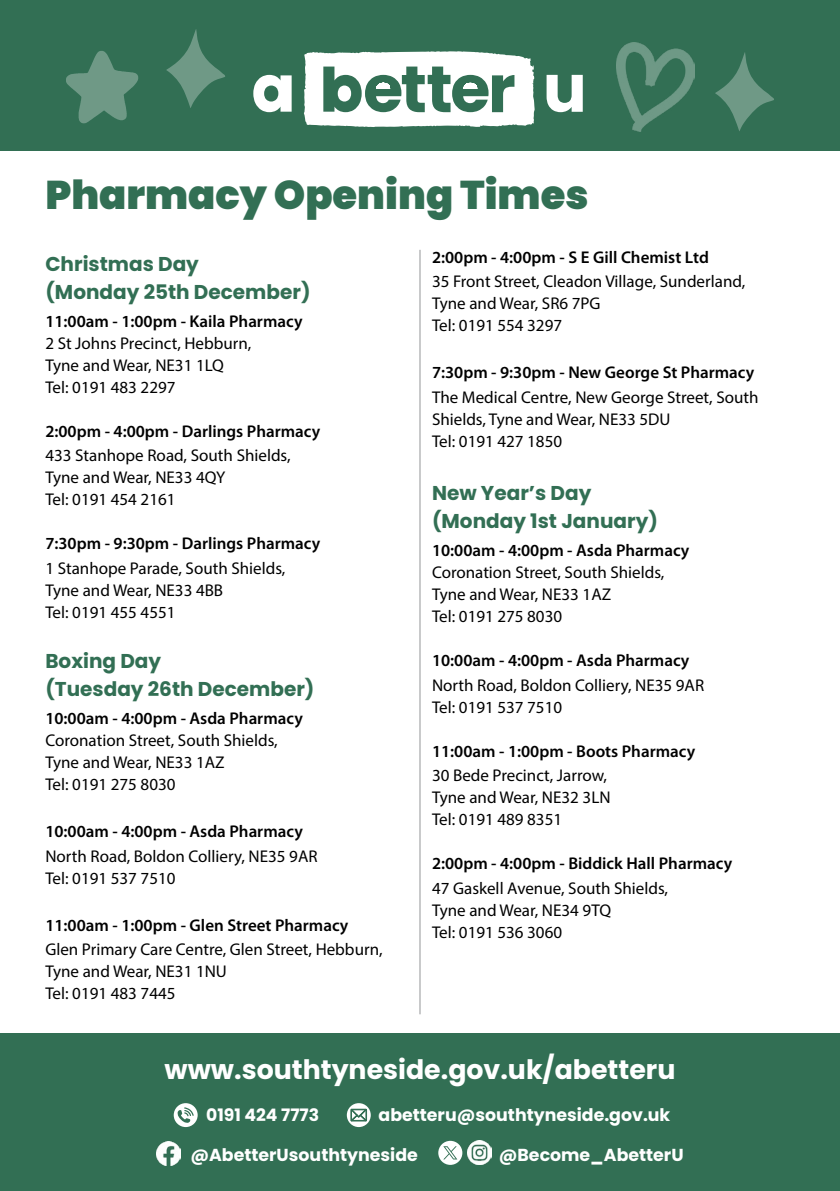
<style>
.page{position:relative;width:840px;height:1191px;background:#fff}
.page>*{position:absolute;margin:0;border:0;box-sizing:border-box;transform-origin:0 0}
.t1{font:900 40px "Poppins";color:#326f54}
.t2{font:700 26.8px "Poppins";color:#fff}
.t3{font:700 20px/28px "Poppins";color:#326f54}
.t4{font:700 17.4px "Poppins";color:#fff}
.t5{font:700 17.2px "Poppins";color:#fff}
.t6{font:17px/22px "Myriad Pro";color:#000}
.t7{font:600 17px "Myriad Pro";color:#000}
</style>
<div class="page">
<div style="left:0;top:0;width:839px;height:150px;background:#326f54"></div>
<div style="left:0;top:1033px;width:839px;height:158px;background:#326f54"></div>
<svg style="left:304px;top:51px;width:230px;height:76px"></svg>
<svg style="left:253px;top:75px;width:38px;height:37px"></svg>
<svg style="left:546px;top:75px;width:36px;height:37px"></svg>
<svg style="left:66px;top:51px;width:72px;height:72px"></svg>
<svg style="left:166px;top:29px;width:59px;height:79px"></svg>
<img style="left:616px;top:43px;width:78px;height:88px">
<svg style="left:715px;top:52px;width:58px;height:79px"></svg>
<img style="left:156px;top:1141px;width:24px;height:24px">
<svg style="left:346px;top:1103px;width:24px;height:24px"></svg>
<svg style="left:350px;top:1109px;width:16px;height:12px"></svg>
<div style="left:174px;top:1103px;width:23px;height:24px;background:#fff;border-radius:50%"></div>
<svg style="left:177px;top:1107px;width:17px;height:15px"></svg>
<div style="left:438px;top:1140px;width:24px;height:24px;background:#fff;border-radius:50%"></div>
<svg style="left:443px;top:1146px;width:14px;height:13px"></svg>
<img style="left:467px;top:1141px;width:24px;height:23px">
<hr style="left:419px;top:250px;width:1px;height:764px;background:#939598">
<h1 class="t1" style="left:45px;top:172px;width:544px">Pharmacy Opening Times</h1>
<p class="t3" style="left:45px;top:250px;width:266px">Christmas Day<br>(Monday 25th December)</p>
<p class="t7" style="left:45px;top:310px;width:258px">11:00am - 1:00pm - Kaila Pharmacy</p>
<p class="t6" style="left:45px;top:331px;width:207px">2 St Johns Precinct, Hebburn,<br>Tyne and Wear, NE31 1LQ<br>Tel: 0191 483 2297</p>
<p class="t7" style="left:45px;top:420px;width:276px">2:00pm - 4:00pm - Darlings Pharmacy</p>
<p class="t6" style="left:45px;top:444px;width:247px">433 Stanhope Road, South Shields,<br>Tyne and Wear, NE33 4QY<br>Tel: 0191 454 2161</p>
<p class="t7" style="left:45px;top:533px;width:276px">7:30pm - 9:30pm - Darlings Pharmacy</p>
<p class="t6" style="left:45px;top:557px;width:241px">1 Stanhope Parade, South Shields,<br>Tyne and Wear, NE33 4BB<br>Tel: 0191 455 4551</p>
<p class="t3" style="left:45px;top:647px;width:270px">Boxing Day<br>(Tuesday 26th December)</p>
<p class="t7" style="left:45px;top:707px;width:259px">10:00am - 4:00pm - Asda Pharmacy</p>
<p class="t6" style="left:45px;top:729px;width:234px">Coronation Street, South Shields,<br>Tyne and Wear, NE33 1AZ<br>Tel: 0191 275 8030</p>
<p class="t7" style="left:45px;top:820px;width:259px">10:00am - 4:00pm - Asda Pharmacy</p>
<p class="t6" style="left:45px;top:844px;width:273px">North Road, Boldon Colliery, NE35 9AR<br>Tel: 0191 537 7510</p>
<p class="t7" style="left:45px;top:914px;width:304px">11:00am - 1:00pm - Glen Street Pharmacy</p>
<p class="t6" style="left:45px;top:938px;width:338px">Glen Primary Care Centre, Glen Street, Hebburn,<br>Tyne and Wear, NE31 1NU<br>Tel: 0191 483 7445</p>
<p class="t7" style="left:432px;top:246px;width:278px">2:00pm - 4:00pm - S E Gill Chemist Ltd</p>
<p class="t6" style="left:432px;top:270px;width:315px">35 Front Street, Cleadon Village, Sunderland,<br>Tyne and Wear, SR6 7PG<br>Tel: 0191 554 3297</p>
<p class="t7" style="left:432px;top:362px;width:323px">7:30pm - 9:30pm - New George St Pharmacy</p>
<p class="t6" style="left:432px;top:386px;width:328px">The Medical Centre, New George Street, South<br>Shields, Tyne and Wear, NE33 5DU<br>Tel: 0191 427 1850</p>
<p class="t3" style="left:432px;top:479px;width:227px">New Year’s Day (Monday 1st January)</p>
<p class="t7" style="left:432px;top:539px;width:259px">10:00am - 4:00pm - Asda Pharmacy</p>
<p class="t6" style="left:432px;top:561px;width:234px">Coronation Street, South Shields,<br>Tyne and Wear, NE33 1AZ<br>Tel: 0191 275 8030</p>
<p class="t7" style="left:432px;top:649px;width:259px">10:00am - 4:00pm - Asda Pharmacy</p>
<p class="t6" style="left:432px;top:673px;width:273px">North Road, Boldon Colliery, NE35 9AR<br>Tel: 0191 537 7510</p>
<p class="t7" style="left:432px;top:740px;width:264px">11:00am - 1:00pm - Boots Pharmacy</p>
<p class="t6" style="left:432px;top:764px;width:180px">30 Bede Precinct, Jarrow,<br>Tyne and Wear, NE32 3LN<br>Tel: 0191 489 8351</p>
<p class="t7" style="left:432px;top:853px;width:301px">2:00pm - 4:00pm - Biddick Hall Pharmacy</p>
<p class="t6" style="left:432px;top:877px;width:237px">47 Gaskell Avenue, South Shields,<br>Tyne and Wear, NE34 9TQ<br>Tel: 0191 536 3060</p>
<h2 class="t2" style="left:164px;top:1054px;width:512px">www.southtyneside.gov.uk/abetteru</h2>
<p class="t5" style="left:206px;top:1104px;width:114px">0191 424 7773</p>
<p class="t4" style="left:378px;top:1104px;width:293px">abetteru@southtyneside.gov.uk</p>
<p class="t4" style="left:190px;top:1144px;width:229px">@AbetterUsouthtyneside</p>
<p class="t4" style="left:498px;top:1144px;width:186px">@Become_AbetterU</p>
</div>
